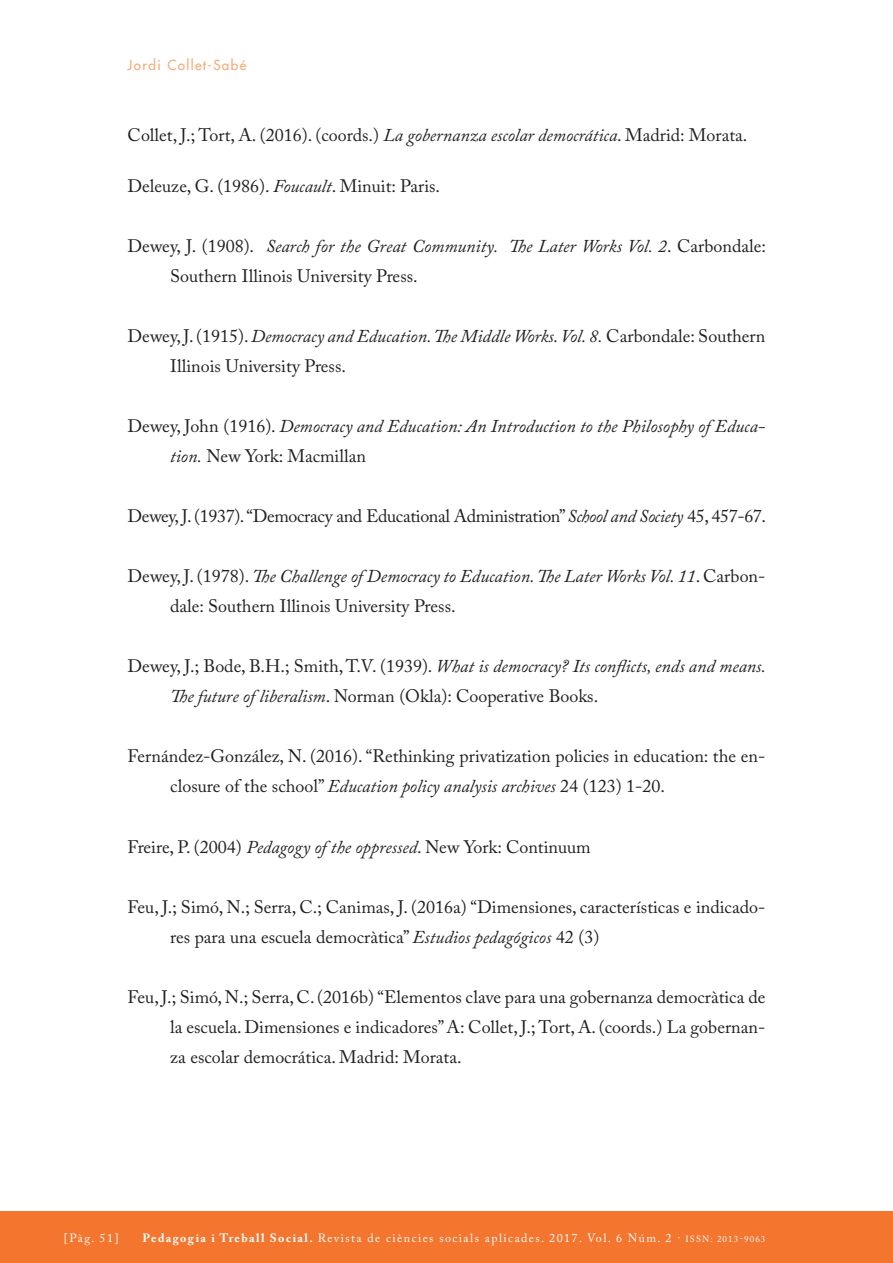
<style>
.page{position:relative;width:893px;height:1263px;background:#fff}
.page>*{position:absolute;margin:0;border:0;box-sizing:border-box;transform-origin:0 0}
.TEXT_COMU{font:18px/30px "Adobe Caslon Pro";color:#231f20}
.TEXT_COMU-2{font:italic 18px/30px "Adobe Caslon Pro";color:#231f20}
.TEXT_COMU-3{font:18px "Adobe Caslon Pro";letter-spacing:-.02em;color:#231f20}
.CAPÇALERA_ESQUERRA{font:13.5px "Futura";letter-spacing:.1em;color:#f8a877}
.t1{font:12px "Adobe Caslon Pro";letter-spacing:.12em;color:#fff}
.s1{font-style:italic}
.s2{font-style:normal}
.s3{font-weight:700}
.s4{font-size:9px}
</style>
<div class="page">
<div style="left:0;top:1212px;width:893px;height:51px;background:#f3752e"></div>
<p class="CAPÇALERA_ESQUERRA" style="left:128px;top:57px;width:120px">Jordi Collet-Sabé</p>
<p class="TEXT_COMU" style="left:128px;top:120px;width:621px">Collet, J.; Tort, A. (2016). (coords.) <span class="s1">La gobernanza escolar democrática</span>. Madrid: Morata.</p>
<p class="TEXT_COMU" style="left:128px;top:171px;width:314px">Deleuze, G. (1986). <span class="s1">Foucault</span>. Minuit: Paris.</p>
<p class="TEXT_COMU" style="left:170px;top:231px;width:597px;text-indent:-43px">Dewey, J. (1908). <span class="s1">Search for the Great Community. The Later Works Vol. 2</span>. Carbondale:<br>Southern Illinois University Press.</p>
<p class="TEXT_COMU" style="left:170px;top:321px;width:597px;text-indent:-43px">Dewey, J. (1915). <span class="s1">Democracy and Education. The Middle Works. Vol. 8.</span> Carbondale: Southern<br>Illinois University Press.</p>
<p class="TEXT_COMU-2" style="left:170px;top:411px;width:597px;text-indent:-43px"><span class="s2">Dewey, John (1916).</span> Democracy and Education: An Introduction to the Philosophy of Educa&shy;tion. <span class="s2">New York: Macmillan</span></p>
<p class="TEXT_COMU-3" style="left:128px;top:506px;width:640px">Dewey, J. (1937). “Democracy and Educational Administration” <span class="s1">School and Society</span> 45, 457-67.</p>
<p class="TEXT_COMU" style="left:170px;top:561px;width:597px;text-indent:-43px">Dewey, J. (1978). <span class="s1">The Challenge of Democracy to Education. The Later Works Vol. 11</span>. Carbon&shy;dale: Southern Illinois University Press.</p>
<p class="TEXT_COMU" style="left:170px;top:651px;width:597px;text-indent:-43px">Dewey, J.; Bode, B.H.; Smith, T.V. (1939). <span class="s1">What is democracy? Its conflicts, ends and means.<br>The future of liberalism</span>. Norman (Okla): Cooperative Books.</p>
<p class="TEXT_COMU" style="left:170px;top:741px;width:597px;text-indent:-43px">Fernández-González, N. (2016). “Rethinking privatization policies in education: the en&shy;closure of the school” <span class="s1">Education policy analysis archives</span> 24 (123) 1-20.</p>
<p class="TEXT_COMU" style="left:128px;top:831px;width:465px">Freire, P. (2004) <span class="s1">Pedagogy of the oppressed</span>. New York: Continuum</p>
<p class="TEXT_COMU" style="left:170px;top:891px;width:597px;text-indent:-43px">Feu, J.; Simó, N.; Serra, C.; Canimas, J. (2016a) “Dimensiones, características e indicado&shy;res para una escuela democràtica” <span class="s1">Estudios pedagógicos</span> 42 (3)</p>
<p class="TEXT_COMU" style="left:170px;top:981px;width:597px;text-align:justify;text-indent:-43px">Feu, J.; Simó, N.; Serra, C. (2016b) “Elementos clave para una gobernanza democràtica de la escuela. Dimensiones e indicadores” A: Collet, J.; Tort, A. (coords.) La gobernan&shy;za escolar democrática. Madrid: Morata.</p>
<p class="t1" style="left:64px;top:1231px;width:56px">[Pàg. 51]</p>
<p class="t1" style="left:143px;top:1231px;width:624px"><span class="s3">Pedagogia i Treball Social.</span> Revista de ciències socials aplicades. 2017. Vol. 6 Núm. 2 · <span class="s4">ISSN: 2013-9063</span></p>
</div>
